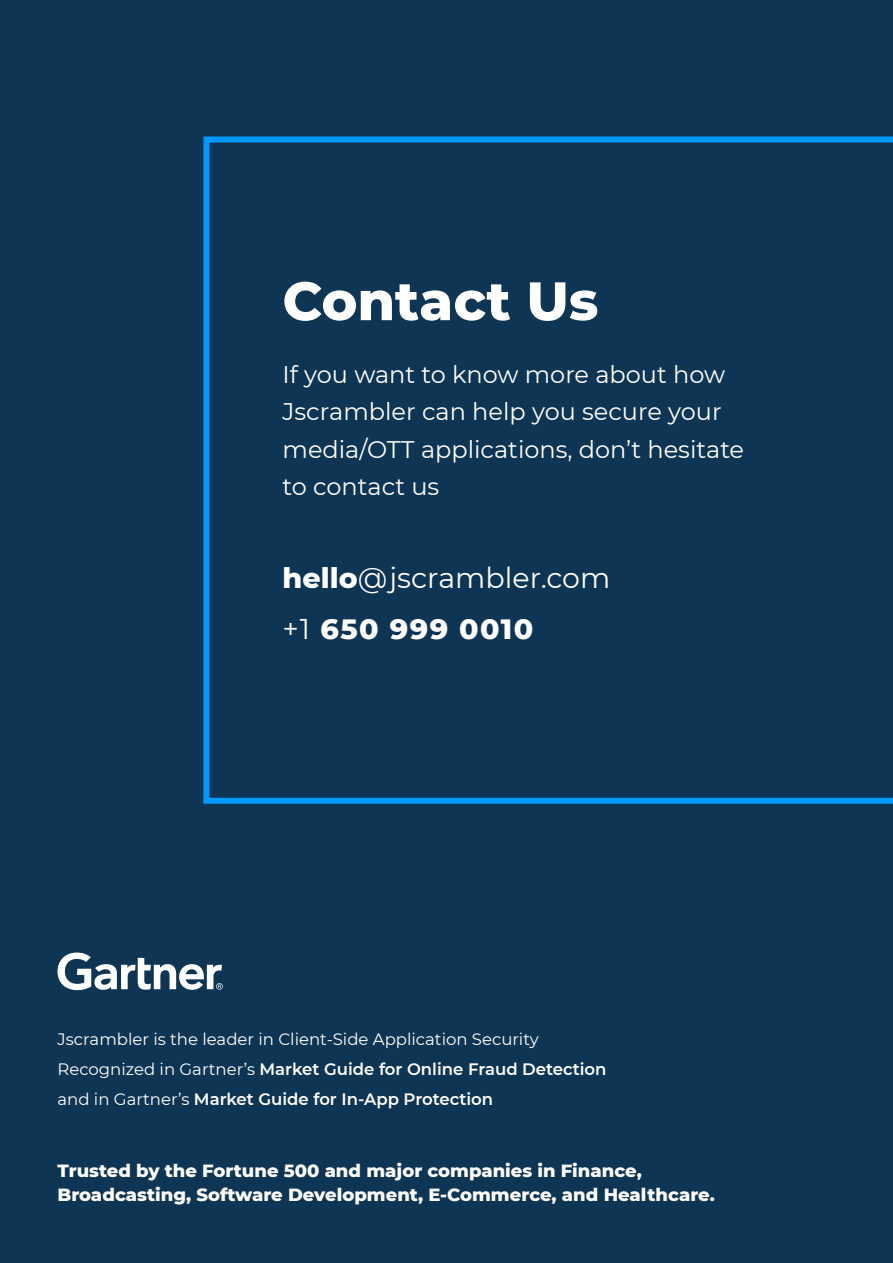
<style>
.page{position:relative;width:893px;height:1263px;background:#fff}
.page>*{position:absolute;margin:0;border:0;box-sizing:border-box;transform-origin:0 0}
.t1{font:800 54px "Montserrat";color:#fff}
.t2{font:28.5px/51px "Montserrat";color:#fff}
.t3{font:24px/37.5px "Montserrat";color:#fff}
.t4{font:800 18px/24px "Montserrat";color:#fff}
.t5{font:16.5px/30px "Montserrat";color:#fff}
.s1{font-weight:800}
.s2{font-weight:600}
</style>
<div class="page">
<div style="left:0;top:1px;width:893px;height:1262px;background:#0e3553"></div>
<svg style="left:203px;top:136px;width:690px;height:668px"></svg>
<svg style="left:58px;top:952px;width:165px;height:38px"></svg>
<h1 class="t1" style="left:283px;top:261px;width:317px">Contact Us</h1>
<h3 class="t3" style="left:283px;top:354px;width:463px">If you want to know more about how<br>Jscrambler can help you secure your media/OTT applications, don’t hesitate to contact us</h3>
<h2 class="t2" style="left:283px;top:552px;width:329px"><span class="s1">hello</span>@jscrambler.com +1 <span class="s1">650 999 0010</span></h2>
<p class="t5" style="left:58px;top:1024px;width:551px">Jscrambler is the leader in Client-Side Application Security<br>Recognized in Gartner’s <span class="s2">Market Guide for Online Fraud Detection </span>and in Gartner’s <span class="s2">Market Guide for In-App Protection</span></p>
<p class="t4" style="left:58px;top:1157px;width:659px">Trusted by the Fortune 500 and major companies in Finance,<br>Broadcasting, Software Development, E-Commerce, and Healthcare.</p>
</div>
